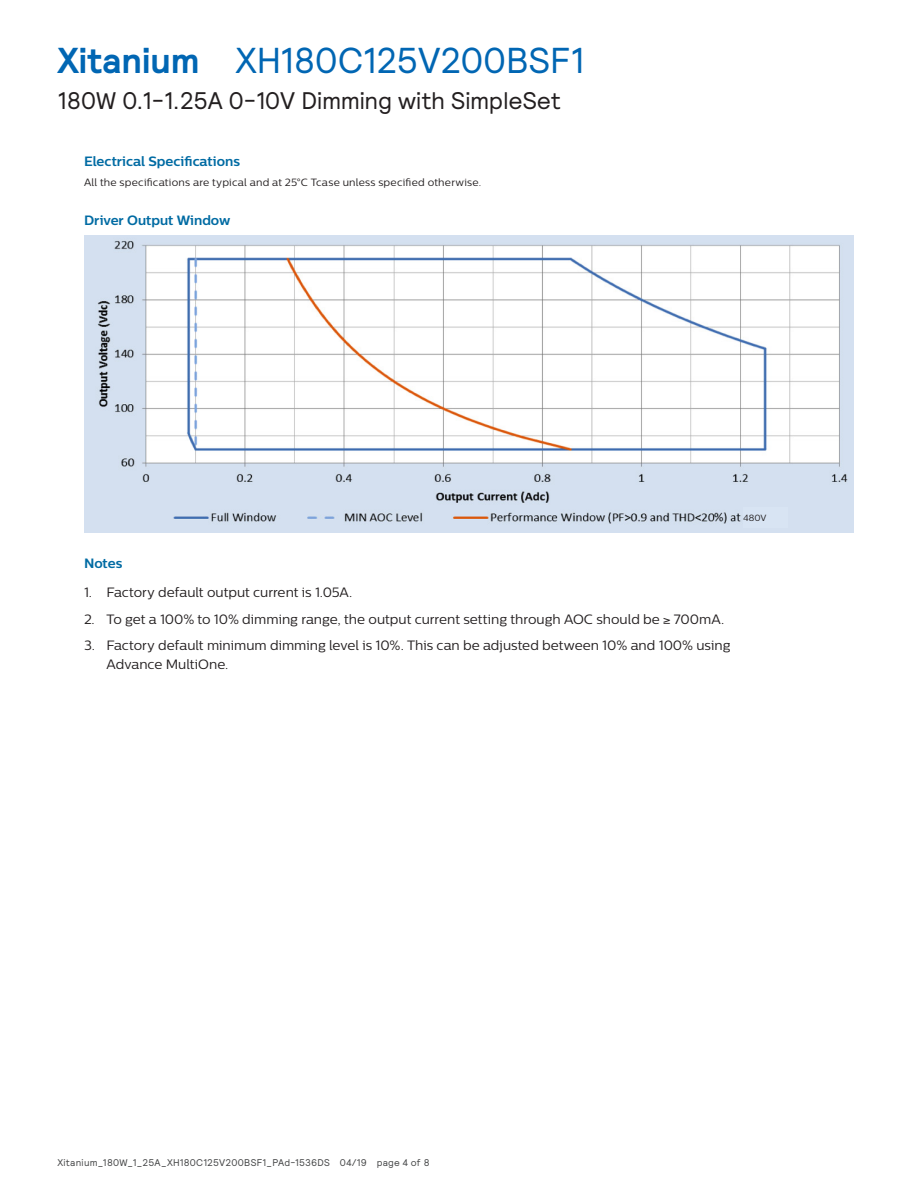
<style>
.page{position:relative;width:918px;height:1188px;background:#fff}
.page>*{position:absolute;margin:0;border:0;box-sizing:border-box;transform-origin:0 0}
.model_number_line_2{font:36px "Relative";letter-spacing:-.01em;color:#0166b3}
.model_number_line_2-2{font:24px "Relative";letter-spacing:-.01em;color:#231f20}
.Body_09{font:13.5px/19.5px "Centrale Sans";color:#231f20}
.Body_09-2{font:700 13.5px "Centrale Sans";color:#006ba3}
.Body_09-3{font:10.5px "Centrale Sans";letter-spacing:.02em;color:#231f20}
.t1{font:9.75px "Relative";letter-spacing:.02em;color:#454647}
.Body_09-4{font:9px "Centrale Sans";color:#231f20}
.s1{font-weight:700}
</style>
<div class="page">
<img style="left:84px;top:236px;width:770px;height:296px">
<div style="left:743px;top:508px;width:45px;height:20px;background:#d8e4f3"></div>
<p class="model_number_line_2" style="left:57px;top:37px;width:529px"><span class="s1">Xitanium</span> XH180C125V200BSF1</p>
<p class="model_number_line_2-2" style="left:57px;top:85px;width:505px">180W 0.1-1.25A 0-10V Dimming with SimpleSet</p>
<p class="Body_09-2" style="left:84px;top:153px;width:157px">Electrical Specifications</p>
<p class="Body_09-3" style="left:84px;top:176px;width:399px">All the specifications are typical and at 25°C Tcase unless specified otherwise.</p>
<p class="Body_09-2" style="left:84px;top:212px;width:148px">Driver Output Window</p>
<p class="Body_09-4" style="left:743px;top:513px;width:25px">480V</p>
<p class="Body_09-2" style="left:84px;top:555px;width:40px">Notes</p>
<p class="Body_09" style="left:84px;top:583px;width:270px">1. Factory default output current is 1.05A.</p>
<p class="Body_09" style="left:84px;top:609px;width:642px">2. To get a 100% to 10% dimming range, the output current setting through AOC should be ≥ 700mA.</p>
<p class="Body_09" style="left:106px;top:635px;width:626px;text-indent:-22px">3. Factory default minimum dimming level is 10%. This can be adjusted between 10% and 100% using<br>Advance MultiOne.</p>
<p class="t1" style="left:57px;top:1156px;width:374px">Xitanium_180W_1_25A_XH180C125V200BSF1_PAd-1536DS 04/19 page 4 of 8</p>
</div>
